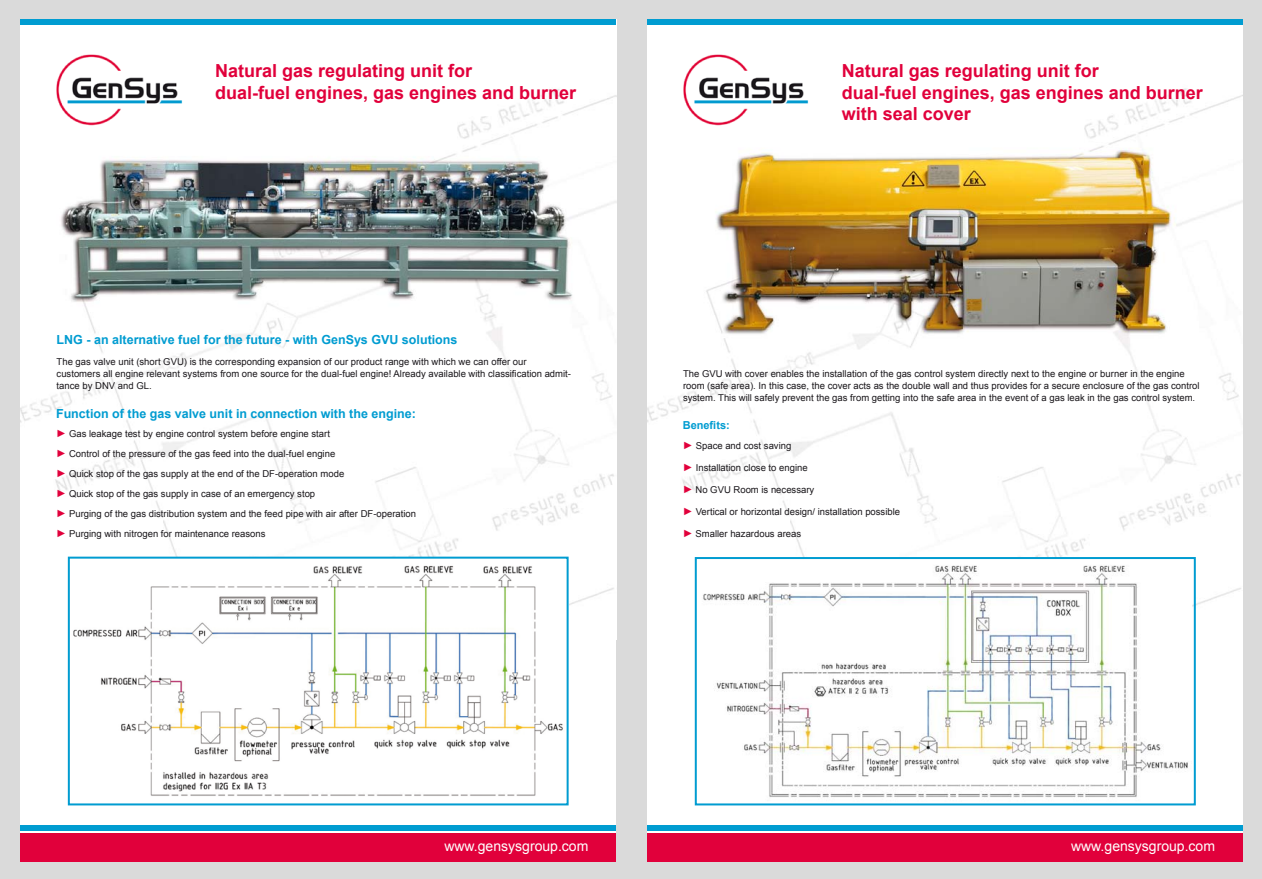
<style>
.page{position:relative;width:1262px;height:879px;background:#fff}
.page>*{position:absolute;margin:0;border:0;box-sizing:border-box;transform-origin:0 0}
.t1{font:700 18px/21.6px "Arial";color:#e1003b}
.t2{font:14px "Arial";color:#fff}
.t3{font:700 12.5px "Arial";color:#009cd1}
.t4{font:700 11px "Arial";color:#009cd1}
.t5{font:9.5px/20px "Arial";color:#1a171b}
.s1{font-weight:700;font-size:10.5px;color:#e1003b}
</style>
<div class="page">
<div style="left:0;top:0;width:1261px;height:879px;background:#dadada"></div>
<div style="left:647px;top:19px;width:595px;height:842px;background:#fff"></div>
<img style="left:647px;top:88px;width:595px;height:517px">
<img style="left:681px;top:54px;width:128px;height:73px">
<div style="left:647px;top:825px;width:595px;height:6px;background:#009cd1"></div>
<div style="left:647px;top:833px;width:595px;height:28px;background:#e1003b"></div>
<div style="left:647px;top:19px;width:595px;height:6px;background:#009cd1"></div>
<svg style="left:693px;top:556px;width:503px;height:250px"></svg>
<div style="left:21px;top:516px;width:595px;height:345px;background:#fff"></div>
<img style="left:21px;top:25px;width:595px;height:580px">
<svg style="left:67px;top:555px;width:502px;height:251px"></svg>
<img style="left:55px;top:53px;width:127px;height:74px">
<div style="left:21px;top:825px;width:595px;height:6px;background:#009cd1"></div>
<div style="left:21px;top:833px;width:595px;height:28px;background:#e1003b"></div>
<div style="left:21px;top:19px;width:595px;height:6px;background:#009cd1"></div>
<h1 class="t1" style="left:215px;top:60px;width:363px">Natural gas regulating unit for<br>dual-fuel engines, gas engines and burner</h1>
<h3 class="t3" style="left:57px;top:331px;width:402px">LNG - an alternative fuel for the future - with GenSys GVU solutions</h3>
<p class="t5" style="left:57px;top:355px;width:516px;line-height:12px">The gas valve unit (short GVU) is the corresponding expansion of our product range with which we can offer our customers all engine relevant systems from one source for the dual-fuel engine! Already available with classification admit&shy;tance by DNV and GL.</p>
<h3 class="t3" style="left:56px;top:405px;width:361px">Function of the gas valve unit in connection with the engine:</h3>
<p class="t5" style="left:56px;top:423px;width:361px"><span class="s1">►</span> Gas leakage test by engine control system before engine start<br><span class="s1">►</span> Control of the pressure of the gas feed into the dual-fuel engine<br><span class="s1">►</span> Quick stop of the gas supply at the end of the DF-operation mode<br><span class="s1">►</span> Quick stop of the gas supply in case of an emergency stop<br><span class="s1">►</span> Purging of the gas distribution system and the feed pipe with air after DF-operation <span class="s1">►</span> Purging with nitrogen for maintenance reasons</p>
<h1 class="t1" style="left:841px;top:60px;width:363px">Natural gas regulating unit for<br>dual-fuel engines, gas engines and burner with seal cover</h1>
<p class="t5" style="left:683px;top:368px;width:518px;line-height:12px">The GVU with cover enables the installation of the gas control system directly next to the engine or burner in the engine room (safe area). In this case, the cover acts as the double wall and thus provides for a secure enclosure of the gas control system. This will safely prevent the gas from getting into the safe area in the event of a gas leak in the gas control system.</p>
<p class="t4" style="left:682px;top:418px;width:49px">Benefits:</p>
<p class="t5" style="left:682px;top:436px;width:110px"><span class="s1">►</span> Space and cost saving</p>
<p class="t5" style="left:682px;top:458px;width:126px"><span class="s1">►</span> Installation close to engine</p>
<p class="t5" style="left:682px;top:480px;width:133px"><span class="s1">►</span> No GVU Room is necessary</p>
<p class="t5" style="left:682px;top:502px;width:219px"><span class="s1">►</span> Vertical or horizontal design/ installation possible</p>
<p class="t5" style="left:682px;top:524px;width:120px"><span class="s1">►</span> Smaller hazardous areas</p>
<h2 class="t2" style="left:444px;top:837px;width:145px">www.gensysgroup.com</h2>
<h2 class="t2" style="left:1071px;top:837px;width:145px">www.gensysgroup.com</h2>
</div>
